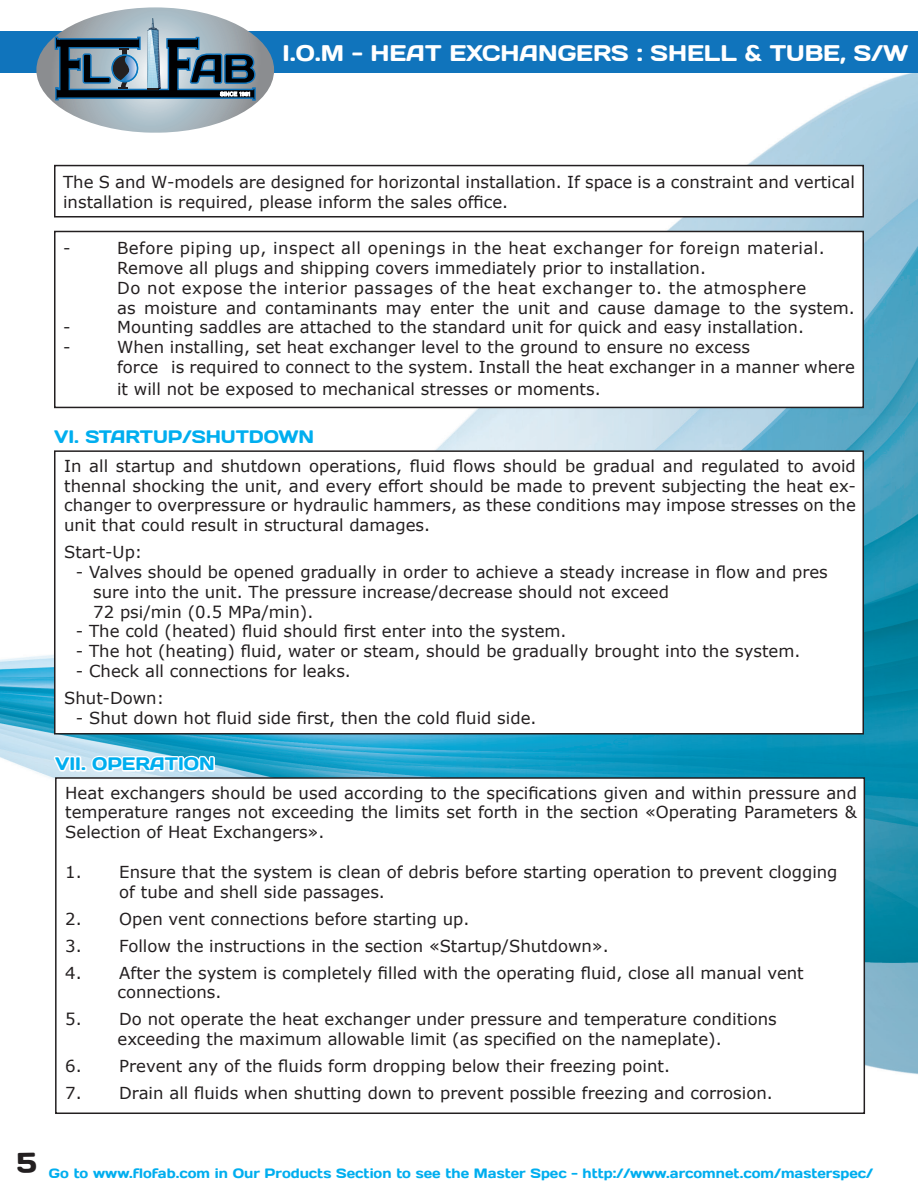
<style>
.page{position:relative;width:918px;height:1188px;background:#fff}
.page>*{position:absolute;margin:0;border:0;box-sizing:border-box;transform-origin:0 0}
.t1{font:22.5px "Days";color:#fff}
.t2{font:18px "Days";color:#00aeef}
.t3{font:16.5px/19.8px "Verdana";color:#231f20}
.t4{font:16.5px/19.8px "Verdana";letter-spacing:.02em;color:#231f20}
.t5{font:13.5px "Days";color:#00aeef}
</style>
<div class="page">
<img style="left:0;top:72px;width:918px;height:1042px">
<div style="left:0;top:31px;width:918px;height:41px;background:#1074bc"></div>
<svg style="left:36px;top:7px;width:238px;height:126px"></svg>
<div style="left:55px;top:166px;width:808px;height:51px;background:#fff"></div>
<div style="left:54px;top:165px;width:810px;height:53px;border:2px solid #231f20"></div>
<div style="left:55px;top:231px;width:808px;height:176px;background:#fff"></div>
<div style="left:54px;top:231px;width:810px;height:177px;border:2px solid #231f20"></div>
<div style="left:55px;top:451px;width:808px;height:283px;background:#fff"></div>
<div style="left:54px;top:450px;width:810px;height:285px;border:2px solid #231f20"></div>
<div style="left:56px;top:778px;width:808px;height:335px;background:#fff"></div>
<div style="left:55px;top:777px;width:810px;height:337px;border:2px solid #231f20"></div>
<svg style="left:51px;top:414px;width:266px;height:36px"></svg>
<svg style="left:52px;top:745px;width:166px;height:32px"></svg>
<p class="t1" style="left:282px;top:38px;width:627px">I.O.M - HEAT EXCHANGERS : SHELL &amp; TUBE, S/W</p>
<p class="t3" style="left:63px;top:172px;width:793px">The S and W-models are designed for horizontal installation. If space is a constraint and vertical installation is required, please inform the sales office.</p>
<p class="t3" style="left:63px;top:238px;width:9px">-</p>
<p class="t4" style="left:117px;top:238px;width:739px">Before piping up, inspect all openings in the heat exchanger for foreign material.<br>Remove all plugs and shipping covers immediately prior to installation.<br>Do not expose the interior passages of the heat exchanger to. the atmosphere<br>as moisture and contaminants may enter the unit and cause damage to the system.</p>
<p class="t3" style="left:63px;top:317px;width:9px">-</p>
<p class="t3" style="left:117px;top:317px;width:688px">Mounting saddles are attached to the standard unit for quick and easy installation.</p>
<p class="t3" style="left:63px;top:337px;width:9px">-</p>
<p class="t3" style="left:117px;top:337px;width:739px">When installing, set heat exchanger level to the ground to ensure no excess<br>force is required to connect to the system. Install the heat exchanger in a manner where</p>
<p class="t3" style="left:117px;top:379px;width:485px">it will not be exposed to mechanical stresses or moments.</p>
<p class="t2" style="left:54px;top:425px;width:262px">VI. STARTUP/SHUTDOWN</p>
<p class="t3" style="left:64px;top:456px;width:793px;text-align:justify">In all startup and shutdown operations, fluid flows should be gradual and regulated to avoid thennal shocking the unit, and every effort should be made to prevent subjecting the heat ex&shy;changer to overpressure or hydraulic hammers, as these conditions may impose stresses on the unit that could result in structural damages.</p>
<p class="t3" style="left:64px;top:542px;width:80px">Start-Up:</p>
<p class="t3" style="left:93px;top:562px;width:736px;text-indent:-17px">- Valves should be opened gradually in order to achieve a steady increase in flow and pres sure into the unit. The pressure increase/decrease should not exceed</p>
<p class="t3" style="left:93px;top:601px;width:222px">72 psi/min (0.5 MPa/min).</p>
<p class="t3" style="left:76px;top:621px;width:492px">- The cold (heated) fluid should first enter into the system.</p>
<p class="t3" style="left:76px;top:641px;width:726px">- The hot (heating) fluid, water or steam, should be gradually brought into the system.</p>
<p class="t3" style="left:76px;top:661px;width:277px">- Check all connections for leaks.</p>
<p class="t3" style="left:64px;top:688px;width:102px">Shut-Down:</p>
<p class="t3" style="left:76px;top:708px;width:462px">- Shut down hot fluid side first, then the cold fluid side.</p>
<p class="t2" style="left:55px;top:752px;width:161px">VII. OPERATION</p>
<p class="t3" style="left:65px;top:782px;width:793px;text-align:justify">Heat exchangers should be used according to the specifications given and within pressure and temperature ranges not exceeding the limits set forth in the section «Operating Parameters &amp; Selection of Heat Exchangers».</p>
<p class="t3" style="left:119px;top:862px;width:720px;text-indent:-54px">1. Ensure that the system is clean of debris before starting operation to prevent clogging of tube and shell side passages.</p>
<p class="t3" style="left:65px;top:908px;width:406px">2. Open vent connections before starting up.</p>
<p class="t3" style="left:65px;top:935px;width:545px">3. Follow the instructions in the section «Startup/Shutdown».</p>
<p class="t3" style="left:65px;top:962px;width:740px">4. After the system is completely filled with the operating fluid, close all manual vent</p>
<p class="t3" style="left:118px;top:982px;width:106px">connections.</p>
<p class="t3" style="left:65px;top:1009px;width:713px">5. Do not operate the heat exchanger under pressure and temperature conditions</p>
<p class="t3" style="left:118px;top:1029px;width:606px">exceeding the maximum allowable limit (as specified on the nameplate).</p>
<p class="t3" style="left:65px;top:1056px;width:606px">6. Prevent any of the fluids form dropping below their freezing point.</p>
<p class="t3" style="left:65px;top:1083px;width:709px">7. Drain all fluids when shutting down to prevent possible freezing and corrosion.</p>
<p class="t5" style="left:49px;top:1165px;width:826px">Go to www.flofab.com in Our Products Section to see the Master Spec - http://www.arcomnet.com/masterspec/</p>
</div>
